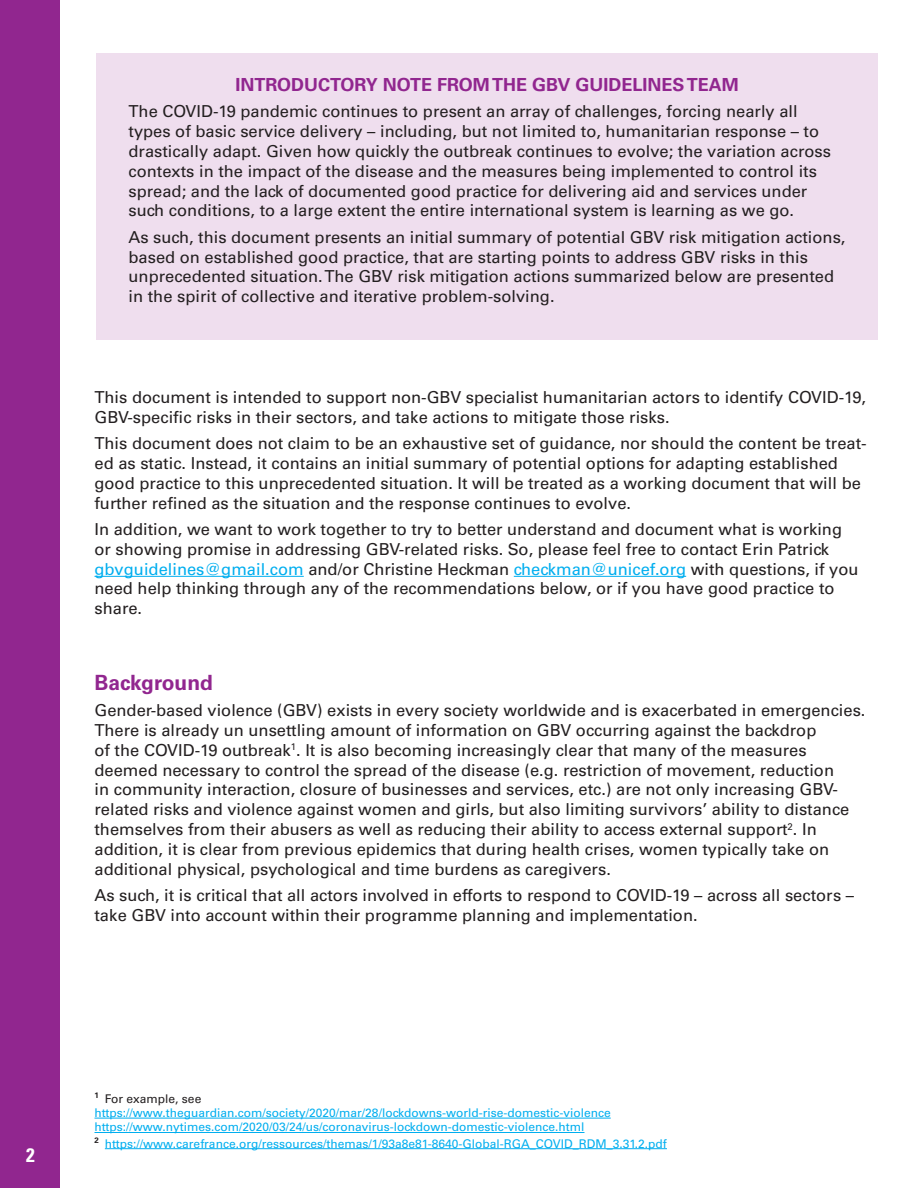
<style>
.page{position:relative;width:918px;height:1188px;background:#fff}
.page>*{position:absolute;margin:0;border:0;box-sizing:border-box;transform-origin:0 0}
.t1{font:700 21px "Univers LT Std";color:#91268f}
.t2{font:700 condensed 19.5px "Univers LT Std";color:#fff}
.t3{font:700 18px "Univers LT Std";color:#91268f}
.t4{font:16.5px/19.8px "Univers LT Std";color:#231f20}
.t5{font:12px/14.4px "Univers LT Std";color:#00aeef}
.s1{color:#00aeef}
.s2{color:#231f20}
</style>
<div class="page">
<div style="left:0;top:0;width:60px;height:1188px;background:#91268f"></div>
<div style="left:96px;top:53px;width:782px;height:286px;background:#efdeee"></div>
<hr style="left:94px;top:576px;width:210px;height:1px;background:#00aeef">
<hr style="left:514px;top:576px;width:172px;height:1px;background:#00aeef">
<hr style="left:94px;top:1118px;width:517px;height:1px;background:#00aeef">
<hr style="left:94px;top:1132px;width:490px;height:1px;background:#00aeef">
<hr style="left:105px;top:1148px;width:562px;height:1px;background:#00aeef">
<p class="t3" style="left:235px;top:74px;width:505px">INTRODUCTORY NOTE FROM THE GBV GUIDELINES TEAM</p>
<p class="t4" style="left:129px;top:102px;width:704px">The COVID-19 pandemic continues to present an array of challenges, forcing nearly all types of basic service delivery – including, but not limited to, humanitarian response – to drastically adapt. Given how quickly the outbreak continues to evolve; the variation across contexts in the impact of the disease and the measures being implemented to control its spread; and the lack of documented good practice for delivering aid and services under such conditions, to a large extent the entire international system is learning as we go.</p>
<p class="t4" style="left:129px;top:227px;width:719px">As such, this document presents an initial summary of potential GBV risk mitigation actions, based on established good practice, that are starting points to address GBV risks in this unprecedented situation. The GBV risk mitigation actions summarized below are presented in the spirit of collective and iterative problem-solving.</p>
<p class="t4" style="left:94px;top:387px;width:773px">This document is intended to support non-GBV specialist humanitarian actors to identify COVID-19,<br>GBV-specific risks in their sectors, and take actions to mitigate those risks.</p>
<p class="t4" style="left:94px;top:433px;width:774px">This document does not claim to be an exhaustive set of guidance, nor should the content be treat&shy;ed as static. Instead, it contains an initial summary of potential options for adapting established good practice to this unprecedented situation. It will be treated as a working document that will be further refined as the situation and the response continues to evolve.</p>
<p class="t4" style="left:94px;top:519px;width:766px">In addition, we want to work together to try to better understand and document what is working or showing promise in addressing GBV-related risks. So, please feel free to contact Erin Patrick <span class="s1">gbvguidelines@gmail.com</span> and/or Christine Heckman <span class="s1">checkman@unicef.org</span> with questions, if you need help thinking through any of the recommendations below, or if you have good practice to share.</p>
<p class="t1" style="left:94px;top:670px;width:120px">Background</p>
<p class="t4" style="left:94px;top:701px;width:773px">Gender-based violence (GBV) exists in every society worldwide and is exacerbated in emergencies.<br>There is already un unsettling amount of information on GBV occurring against the backdrop<br>of the COVID-19 outbreak<sup>1</sup>. It is also becoming increasingly clear that many of the measures deemed necessary to control the spread of the disease (e.g. restriction of movement, reduction<br>in community interaction, closure of businesses and services, etc.) are not only increasing GBV&shy;related risks and violence against women and girls, but also limiting survivors’ ability to distance themselves from their abusers as well as reducing their ability to access external support<sup>2</sup>. In addition, it is clear from previous epidemics that during health crises, women typically take on additional physical, psychological and time burdens as caregivers.</p>
<p class="t4" style="left:94px;top:886px;width:761px">As such, it is critical that all actors involved in efforts to respond to COVID-19 – across all sectors – take GBV into account within their programme planning and implementation.</p>
<p class="t2" style="left:26px;top:1143px;width:10px">2</p>
<p class="t5" style="left:94px;top:1091px;width:518px"><sup>1</sup> <span class="s2">For example, see </span>https://www.theguardian.com/society/2020/mar/28/lockdowns-world-rise-domestic-violence https://www.nytimes.com/2020/03/24/us/coronavirus-lockdown-domestic-violence.html</p>
<p class="t5" style="left:94px;top:1136px;width:574px"><sup>2</sup> https://www.carefrance.org/ressources/themas/1/93a8e81-8640-Global-RGA_COVID_RDM_3.31.2.pdf</p>
</div>
